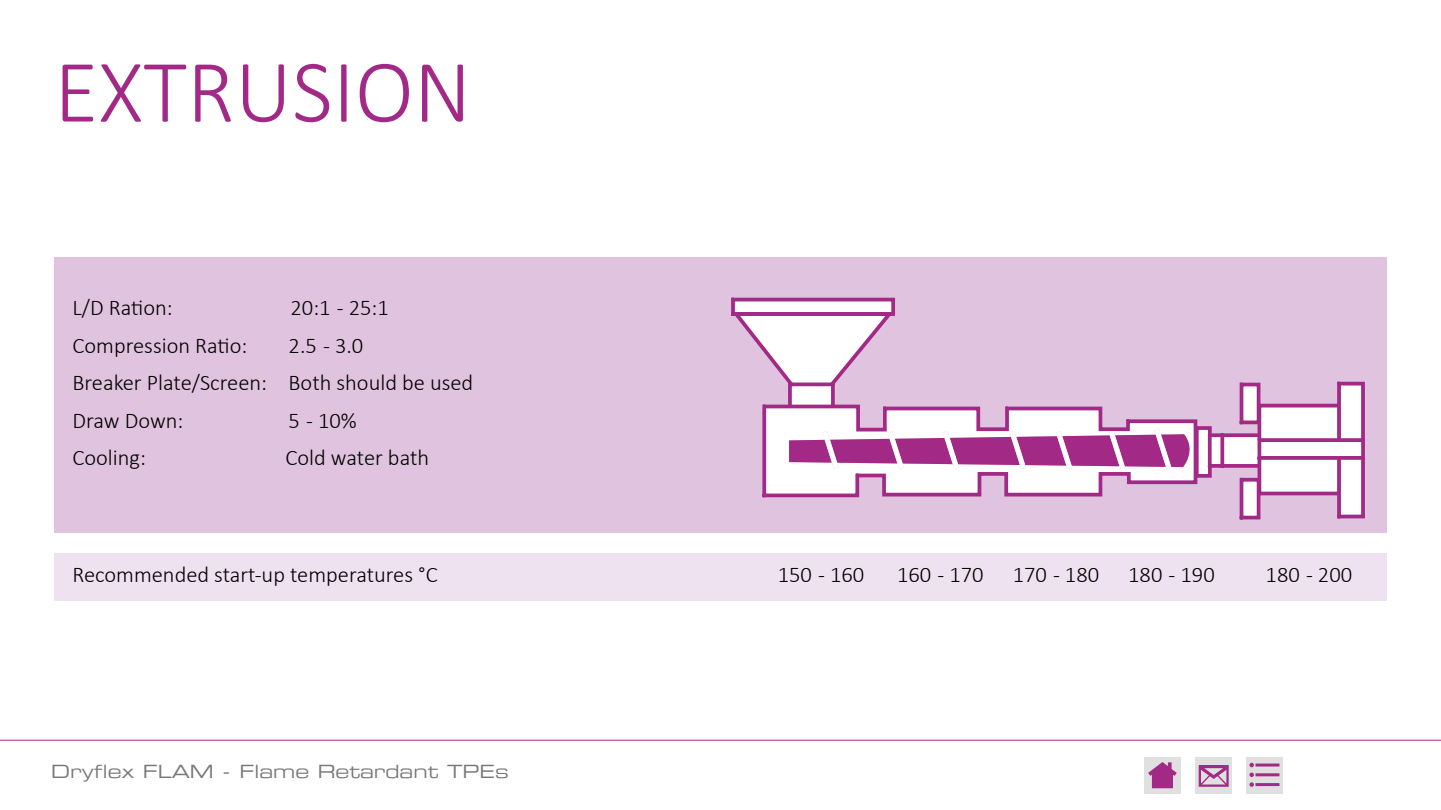
<style>
.page{position:relative;width:1441px;height:810px;background:#fff}
.page>*{position:absolute;margin:0;border:0;box-sizing:border-box;transform-origin:0 0}
.t1{font:300 90px "Calibri";color:#a22986}
.t2{font:300 22.5px/37.5px "Calibri";color:#000}
.t3{font:18px "Eurostile Extended Two";color:#78777a}
</style>
<div class="page">
<hr style="left:0;top:740px;width:1440px;height:1px;background:#a22986">
<div style="left:1246px;top:757px;width:37px;height:37px;background:#e1e0e1"></div>
<hr style="left:1255px;top:783px;width:24px;height:3px;background:#a22986">
<hr style="left:1255px;top:773px;width:24px;height:3px;background:#a22986">
<svg style="left:1249px;top:773px;width:4px;height:14px"></svg>
<hr style="left:1255px;top:764px;width:24px;height:3px;background:#a22986">
<svg style="left:1249px;top:763px;width:4px;height:4px"></svg>
<div style="left:55px;top:553px;width:1331px;height:48px;background:#efe2f0"></div>
<div style="left:55px;top:257px;width:1331px;height:276px;background:#e0c4df"></div>
<svg style="left:731px;top:297px;width:634px;height:223px"></svg>
<div style="left:1144px;top:757px;width:37px;height:37px;background:#e1e0e1"></div>
<svg style="left:1148px;top:762px;width:28px;height:26px"></svg>
<div style="left:1195px;top:757px;width:37px;height:37px;background:#e1e0e1"></div>
<svg style="left:1198px;top:765px;width:30px;height:22px"></svg>
<h1 class="t1" style="left:54px;top:36px;width:418px">EXTRUSION</h1>
<p class="t2" style="left:72px;top:289px;width:102px">L/D Ration:</p>
<p class="t2" style="left:290px;top:289px;width:100px">20:1 - 25:1</p>
<p class="t2" style="left:72px;top:326px;width:176px">Compression Ratio:</p>
<p class="t2" style="left:72px;top:326px;width:402px;text-indent:216px">2.5 - 3.0<br>Breaker Plate/Screen: Both should be used<br>Draw Down:</p>
<p class="t2" style="left:288px;top:401px;width:70px">5 - 10%</p>
<p class="t2" style="left:72px;top:439px;width:75px">Cooling:</p>
<p class="t2" style="left:285px;top:439px;width:145px">Cold water bath</p>
<p class="t2" style="left:72px;top:556px;width:367px">Recommended start-up temperatures °C</p>
<p class="t2" style="left:777px;top:556px;width:88px">150 - 160</p>
<p class="t2" style="left:897px;top:556px;width:88px">160 - 170</p>
<p class="t2" style="left:1012px;top:556px;width:88px">170 - 180</p>
<p class="t2" style="left:1128px;top:556px;width:88px">180 - 190</p>
<p class="t2" style="left:1265px;top:556px;width:88px">180 - 200</p>
<p class="t3" style="left:51px;top:759px;width:459px">Dryflex FLAM - Flame Retardant TPEs</p>
</div>
